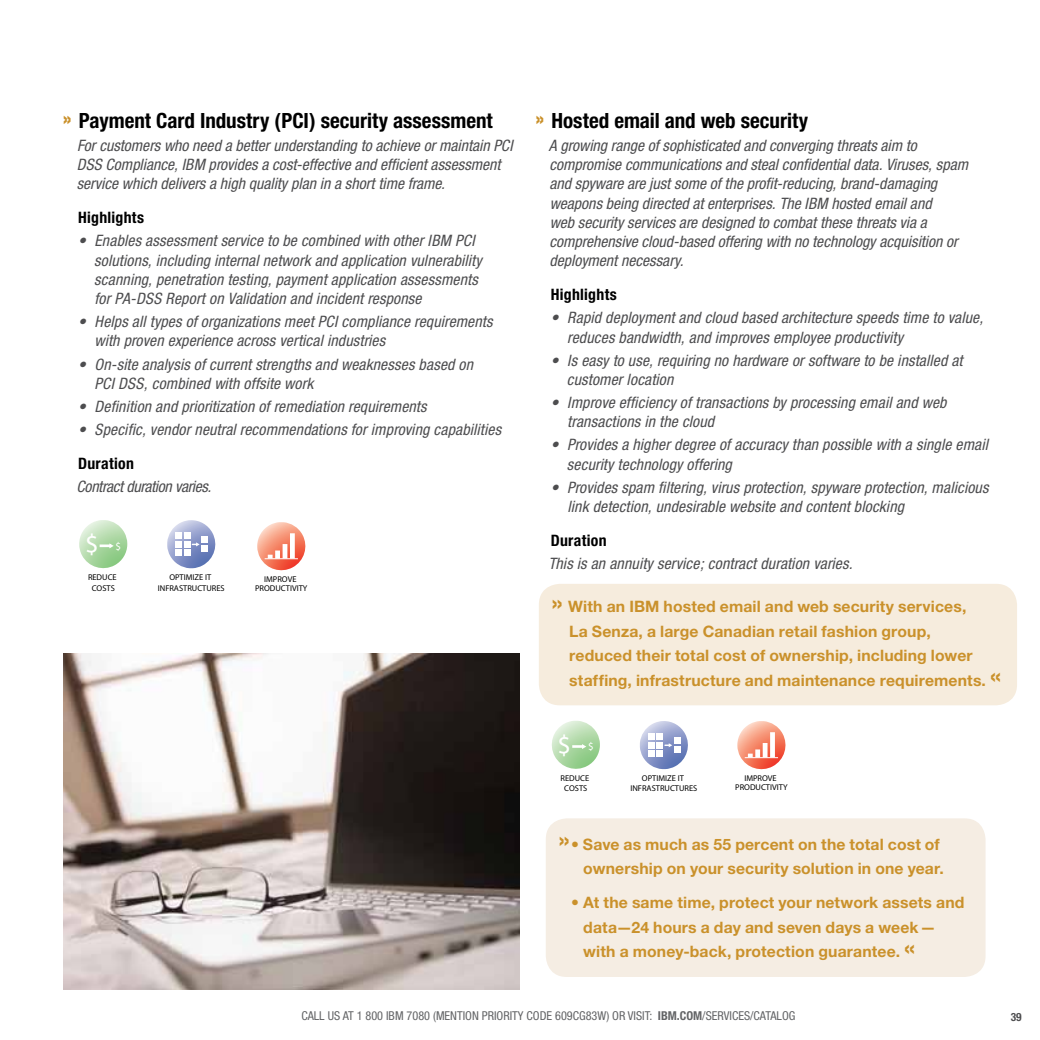
<style>
.page{position:relative;width:1040px;height:1040px;background:#fff}
.page>*{position:absolute;margin:0;border:0;box-sizing:border-box;transform-origin:0 0}
.t1{font:900 condensed 26.6px "Helvetica LT Std";color:#fff}
.t2{font:700 condensed 21px "Helvetica Neue";color:#000}
.t3{font:italic condensed 15.75px/19.2px "Helvetica Neue";letter-spacing:.01em;color:#4d4d4f}
.t4{font:700 15.75px/24.5px "Helvetica Neue";letter-spacing:.01em;color:#ca912b}
.t5{font:700 condensed 15.75px "Helvetica Neue";letter-spacing:.015em;color:#000}
.t6{font:italic condensed 15.75px "Helvetica Neue";letter-spacing:-.02em;color:#4d4d4f}
.t7{font:condensed 12.25px "Helvetica Neue";color:#636466}
.t8{font:700 condensed 11.38px "Helvetica Neue";color:#4d4d4f}
.t9{font:900 condensed 11.03px "Helvetica LT Std";color:#fff}
.t10{font:condensed 8.4px/10.5px "Helvetica";color:#000;text-align:center}
.s1{color:#ca912b}
.s2{font-size:24.5px}
.s3{font-weight:700}
</style>
<div class="page">
<div style="left:546px;top:818px;width:439px;height:158px;background:#f5ede3;border-radius:21px"></div>
<div style="left:539px;top:584px;width:478px;height:121px;background:#f6ecdd;border-radius:21px"></div>
<img style="left:63px;top:653px;width:457px;height:336px">
<svg style="left:79px;top:520px;width:48px;height:49px"></svg>
<svg style="left:552px;top:721px;width:48px;height:48px"></svg>
<svg style="left:167px;top:520px;width:49px;height:48px"></svg>
<svg style="left:640px;top:721px;width:48px;height:48px"></svg>
<svg style="left:257px;top:522px;width:49px;height:49px"></svg>
<div style="left:282px;top:544px;width:5px;height:14px;background:#fff"></div>
<div style="left:290px;top:533px;width:5px;height:25px;background:#fff"></div>
<hr style="left:265px;top:558px;width:33px;height:1px;background:#fff">
<svg style="left:737px;top:721px;width:49px;height:49px"></svg>
<div style="left:762px;top:743px;width:5px;height:14px;background:#fff"></div>
<div style="left:770px;top:732px;width:5px;height:25px;background:#fff"></div>
<hr style="left:744px;top:757px;width:34px;height:1px;background:#fff">
<h2 class="t2" style="left:63px;top:108px;width:431px"><span class="s1">»</span> Payment Card Industry (PCI) security assessment</h2>
<p class="t3" style="left:77px;top:136px;width:437px">For customers who need a better understanding to achieve or maintain PCI<br>DSS Compliance, IBM provides a cost-effective and efficient assessment service which delivers a high quality plan in a short time frame.</p>
<p class="t5" style="left:78px;top:208px;width:67px">Highlights</p>
<p class="t3" style="left:94px;top:231px;width:389px;text-indent:-16px">• Enables assessment service to be combined with other IBM PCI solutions, including internal network and application vulnerability scanning, penetration testing, payment application assessments for PA-DSS Report on Validation and incident response</p>
<p class="t3" style="left:94px;top:312px;width:399px;text-indent:-16px">• Helps all types of organizations meet PCI compliance requirements with proven experience across vertical industries</p>
<p class="t3" style="left:94px;top:354px;width:380px;text-indent:-16px">• On-site analysis of current strengths and weaknesses based on<br>PCI DSS, combined with offsite work</p>
<p class="t3" style="left:78px;top:396px;width:350px">• Definition and prioritization of remediation requirements</p>
<p class="t3" style="left:78px;top:419px;width:424px">• Specific, vendor neutral recommendations for improving capabilities</p>
<p class="t5" style="left:78px;top:453px;width:57px">Duration</p>
<p class="t6" style="left:77px;top:477px;width:136px">Contract duration varies.</p>
<h1 class="t1" style="left:85px;top:527px;width:15px">$</h1>
<p class="t9" style="left:116px;top:539px;width:7px">$</p>
<p class="t10" style="left:88px;top:572px;width:30px">REDUCE<br>COSTS</p>
<p class="t10" style="left:158px;top:572px;width:68px">OPTIMIZE IT<br>INFRASTRUCTURES</p>
<p class="t10" style="left:255px;top:575px;width:54px;line-height:8.4px">IMPROVE<br>PRODUCTIVITY</p>
<h2 class="t2" style="left:535px;top:108px;width:274px"><span class="s1">»</span> Hosted email and web security</h2>
<p class="t3" style="left:549px;top:136px;width:420px">A growing range of sophisticated and converging threats aim to compromise communications and steal confidential data. Viruses, spam and spyware are just some of the profit-reducing, brand-damaging weapons being directed at enterprises. The IBM hosted email and<br>web security services are designed to combat these threats via a comprehensive cloud-based offering with no technology acquisition or deployment necessary.</p>
<p class="t5" style="left:551px;top:285px;width:67px">Highlights</p>
<p class="t3" style="left:567px;top:308px;width:417px;text-indent:-16px">• Rapid deployment and cloud based architecture speeds time to value, reduces bandwidth, and improves employee productivity</p>
<p class="t3" style="left:567px;top:350px;width:397px;text-indent:-16px">• Is easy to use, requiring no hardware or software to be installed at customer location</p>
<p class="t3" style="left:567px;top:393px;width:381px;text-indent:-16px">• Improve efficiency of transactions by processing email and web transactions in the cloud</p>
<p class="t3" style="left:567px;top:435px;width:422px;text-indent:-16px">• Provides a higher degree of accuracy than possible with a single email security technology offering</p>
<p class="t3" style="left:567px;top:477px;width:422px;text-indent:-17px">• Provides spam filtering, virus protection, spyware protection, malicious link detection, undesirable website and content blocking</p>
<p class="t5" style="left:551px;top:530px;width:57px">Duration</p>
<p class="t3" style="left:548px;top:553px;width:305px">This is an annuity service; contract duration varies.</p>
<p class="t4" style="left:569px;top:594px;width:433px;text-indent:-17px"><span class="s2">»</span> With an IBM hosted email and web security services,<br>La Senza, a large Canadian retail fashion group,<br>reduced their total cost of ownership, including lower staffing, infrastructure and maintenance requirements. <span class="s2">«</span></p>
<h1 class="t1" style="left:557px;top:728px;width:15px">$</h1>
<p class="t9" style="left:588px;top:740px;width:7px">$</p>
<p class="t10" style="left:560px;top:772px;width:30px">REDUCE<br>COSTS</p>
<p class="t10" style="left:630px;top:773px;width:68px">OPTIMIZE IT<br>INFRASTRUCTURES</p>
<p class="t10" style="left:735px;top:774px;width:54px;line-height:8.4px">IMPROVE<br>PRODUCTIVITY</p>
<p class="t4" style="left:559px;top:831px;width:386px;text-align:right"><span class="s2">»</span> • Save as much as 55 percent on the total cost of ownership on your security solution in one year.</p>
<p class="t4" style="left:583px;top:890px;width:383px;text-indent:-12px">• At the same time, protect your network assets and data—24 hours a day and seven days a week— with a money-back, protection guarantee. <span class="s2">«</span></p>
<p class="t7" style="left:301px;top:1008px;width:412px">CALL US AT 1 800 IBM 7080 (MENTION PRIORITY CODE 609CG83W) OR VISIT: <span class="s3">IBM.COM</span>/SERV</p>
<p class="t7" style="left:729px;top:1008px;width:38px">ICES/CATALO</p>
<p class="t7" style="left:788px;top:1008px;width:8px">G</p>
<p class="t8" style="left:1010px;top:1010px;width:12px">39</p>
</div>
